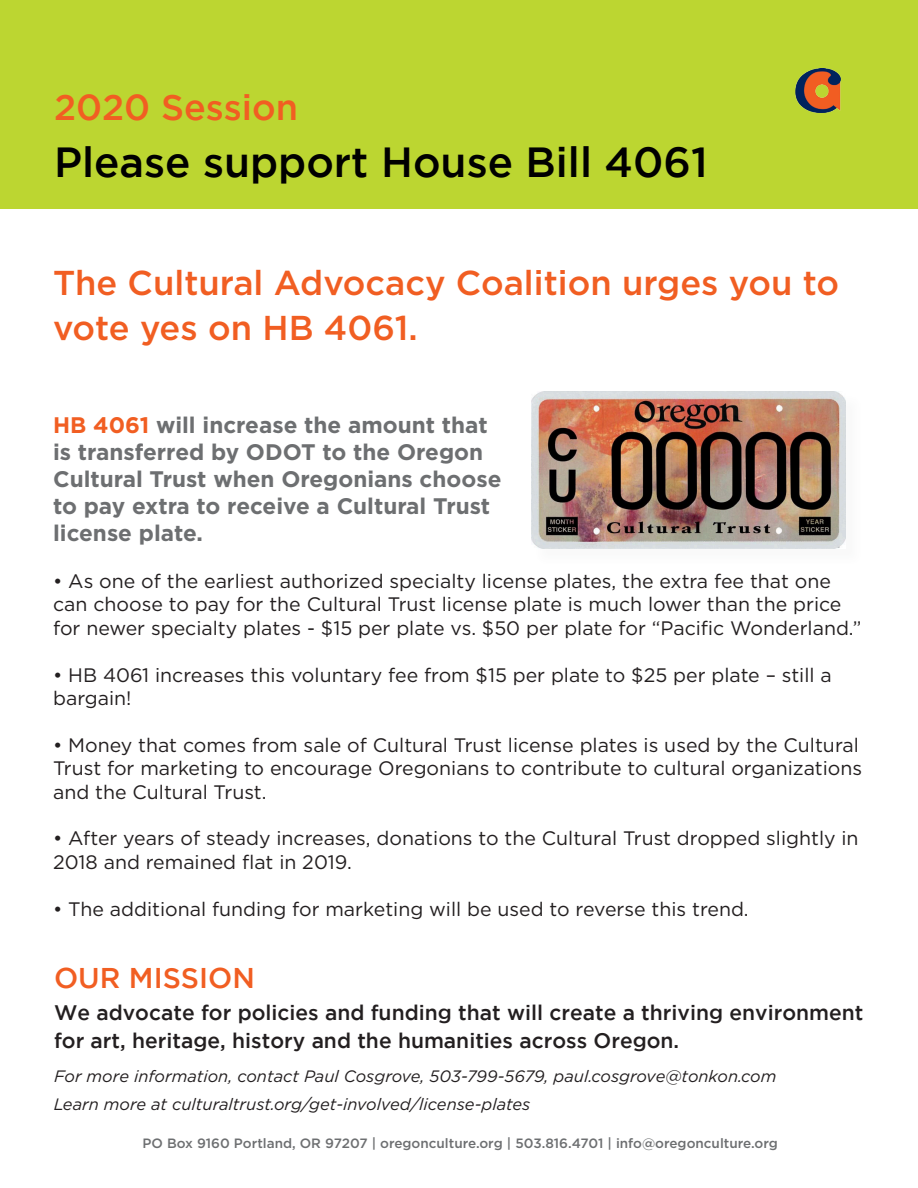
<style>
.page{position:relative;width:918px;height:1188px;background:#fff}
.page>*{position:absolute;margin:0;border:0;box-sizing:border-box;transform-origin:0 0}
.t1{font:500 42px "Gotham";color:#000}
.t2{font:500 36px "Gotham";color:#f15e22}
.t3{font:500 34.5px/45px "Gotham";color:#f15e22}
.t4{font:500 28.5px "Gotham";color:#f15e22}
.t5{font:700 22.5px/27px "Gotham";color:#6d6f71}
.t6{font:500 21px/28.5px "Gotham";color:#231f20}
.t7{font:19.5px/23.4px "Gotham";color:#231f20}
.t8{font:italic 16.5px "Gotham";color:#231f20}
.t9{font:500 13.5px "Gotham";color:#6d6f71}
.s1{color:#f15e22}
</style>
<div class="page">
<div style="left:0;top:0;width:918px;height:208px;background:#bcd631"></div>
<img style="left:795px;top:69px;width:46px;height:44px">
<div style="left:533px;top:393px;width:331px;height:175px;background:#fbfbfb"></div>
<img style="left:531px;top:391px;width:314px;height:158px">
<p class="t2" style="left:54px;top:87px;width:246px">2020 Session</p>
<p class="t1" style="left:54px;top:138px;width:655px">Please support House Bill 4061</p>
<p class="t3" style="left:53px;top:259px;width:788px">The Cultural Advocacy Coalition urges you to vote yes on HB 4061.</p>
<p class="t5" style="left:53px;top:412px;width:450px"><span class="s1">HB 4061</span> will increase the amount that is transferred by ODOT to the Oregon Cultural Trust when Oregonians choose to pay extra to receive a Cultural Trust license plate.</p>
<p class="t7" style="left:53px;top:569px;width:810px">• As one of the earliest authorized specialty license plates, the extra fee that one can choose to pay for the Cultural Trust license plate is much lower than the price for newer specialty plates - $15 per plate vs. $50 per plate for “Pacific Wonderland.”</p>
<p class="t7" style="left:53px;top:663px;width:780px">• HB 4061 increases this voluntary fee from $15 per plate to $25 per plate – still a bargain!</p>
<p class="t7" style="left:53px;top:733px;width:811px">• Money that comes from sale of Cultural Trust license plates is used by the Cultural<br>Trust for marketing to encourage Oregonians to contribute to cultural organizations and the Cultural Trust.</p>
<p class="t7" style="left:53px;top:826px;width:807px">• After years of steady increases, donations to the Cultural Trust dropped slightly in<br>2018 and remained flat in 2019.</p>
<p class="t7" style="left:53px;top:897px;width:697px">• The additional funding for marketing will be used to reverse this trend.</p>
<p class="t4" style="left:54px;top:962px;width:202px">OUR MISSION</p>
<p class="t6" style="left:54px;top:998px;width:811px">We advocate for policies and funding that will create a thriving environment for art, heritage, history and the humanities across Oregon.</p>
<p class="t8" style="left:54px;top:1065px;width:724px">For more information, contact Paul Cosgrove, 503-799-5679, paul.cosgrove@tonkon.com</p>
<p class="t8" style="left:54px;top:1094px;width:478px">Learn more at culturaltrust.org/get-involved/license-plates</p>
<p class="t9" style="left:142px;top:1134px;width:637px">PO Box 9160 Portland, OR 97207 | oregonculture.org | 503.816.4701 | info@oregonculture.org</p>
</div>
